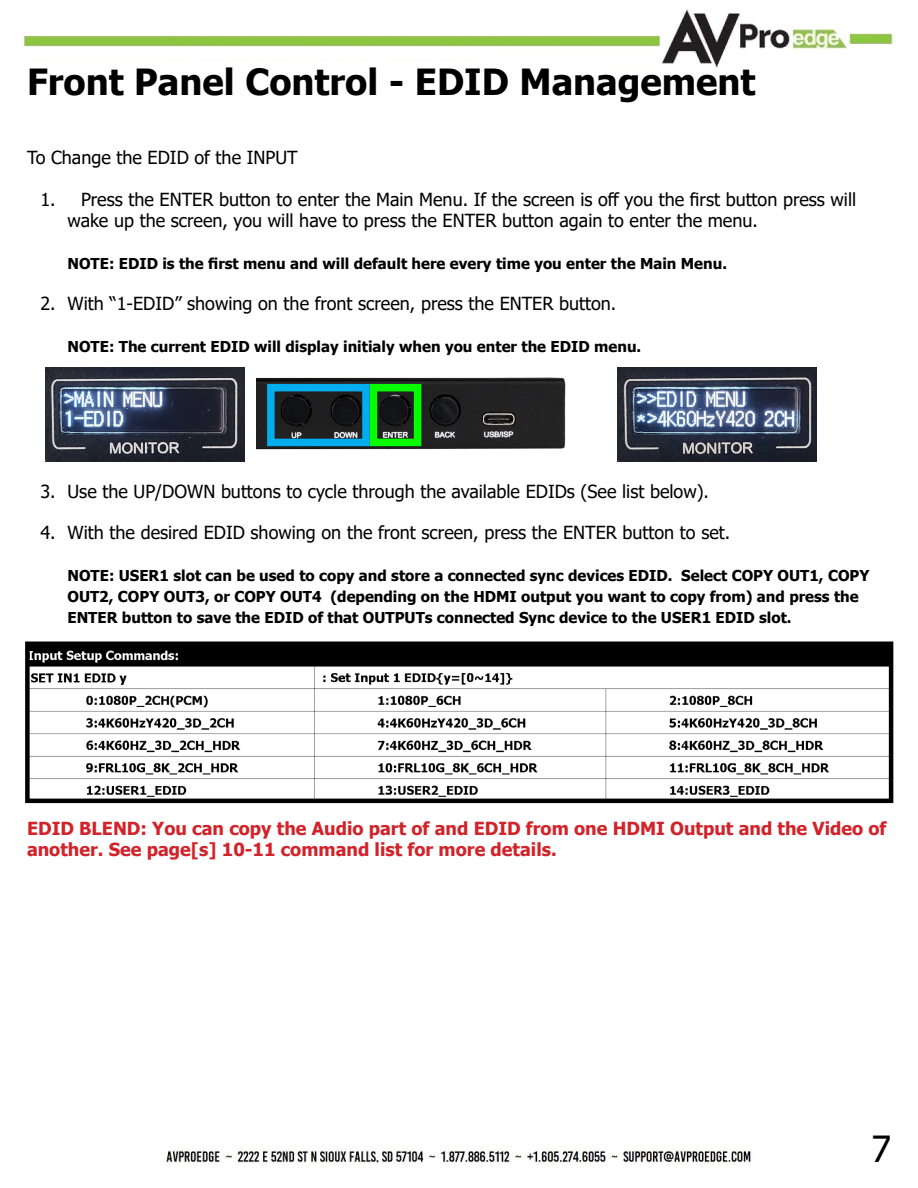
<style>
.page{position:relative;width:918px;height:1188px;background:#fff}
.page>*{position:absolute;margin:0;border:0;box-sizing:border-box;transform-origin:0 0}
.t1{font:700 36px "Tahoma";color:#000}
.t2{font:36px "Tahoma";color:#000}
.t3{font:18px/21px "Tahoma";color:#000}
.t4{font:700 18px/21px "Tahoma";color:#d2232a}
.t5{font:700 15px/21px "Tahoma";color:#000}
</style>
<div class="page">
<img style="left:23px;top:10px;width:871px;height:1154px">
<img style="left:30px;top:647px;width:858px;height:151px">
<div style="left:25px;top:642px;width:868px;height:161px;border:4px solid #000"></div>
<img style="left:618px;top:368px;width:198px;height:94px">
<img style="left:46px;top:368px;width:199px;height:94px">
<img style="left:256px;top:368px;width:312px;height:91px">
<div style="left:370px;top:384px;width:51px;height:62px;border:8px solid #06fd00"></div>
<div style="left:267px;top:384px;width:103px;height:62px;border:8px solid #00aeef"></div>
<h1 class="t1" style="left:27px;top:57px;width:730px">Front Panel Control - EDID Management</h1>
<p class="t3" style="left:27px;top:148px;width:272px">To Change the EDID of the INPUT</p>
<p class="t3" style="left:68px;top:190px;width:790px;text-indent:-27px">1. Press the ENTER button to enter the Main Menu. If the screen is off you the first button press will wake up the screen, you will have to press the ENTER button again to enter the menu.</p>
<p class="t5" style="left:68px;top:253px;width:661px">NOTE: EDID is the first menu and will default here every time you enter the Main Menu.</p>
<p class="t3" style="left:40px;top:294px;width:577px">2. With “1-EDID” showing on the front screen, press the ENTER button.</p>
<p class="t5" style="left:68px;top:337px;width:575px">NOTE: The current EDID will display initialy when you enter the EDID menu.</p>
<p class="t3" style="left:40px;top:482px;width:670px">3. Use the UP/DOWN buttons to cycle through the available EDIDs (See list below).</p>
<p class="t3" style="left:40px;top:523px;width:691px">4. With the desired EDID showing on the front screen, press the ENTER button to set.</p>
<p class="t5" style="left:68px;top:566px;width:803px">NOTE: USER1 slot can be used to copy and store a connected sync devices EDID. Select COPY OUT1, COPY<br>OUT2, COPY OUT3, or COPY OUT4 (depending on the HDMI output you want to copy from) and press the<br>ENTER button to save the EDID of that OUTPUTs connected Sync device to the USER1 EDID slot.</p>
<p class="t4" style="left:27px;top:819px;width:861px">EDID BLEND: You can copy the Audio part of and EDID from one HDMI Output and the Video of another. See page[s] 10-11 command list for more details.</p>
<h1 class="t2" style="left:871px;top:1124px;width:21px">7</h1>
</div>
